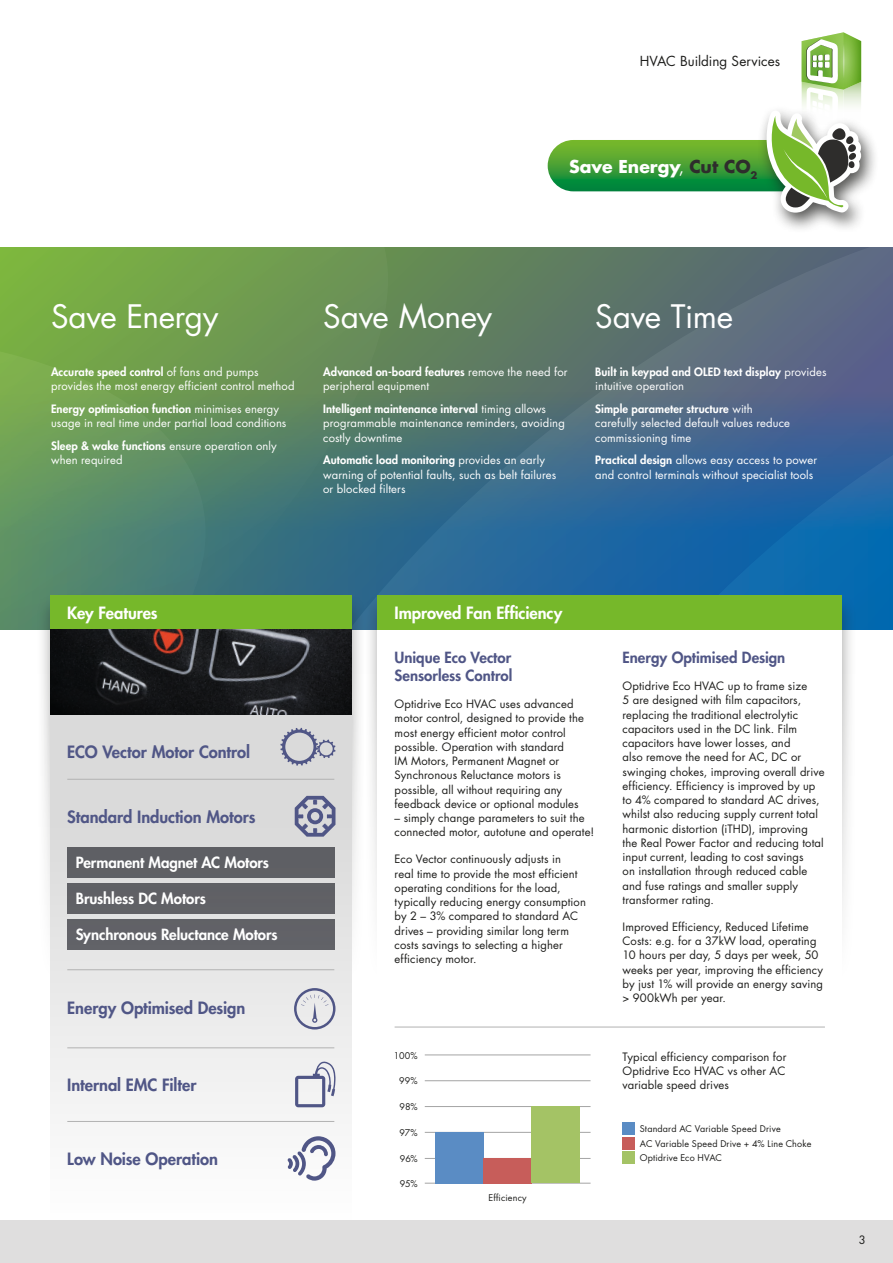
<style>
.page{position:relative;width:893px;height:1263px;background:#fff}
.page>*{position:absolute;margin:0;border:0;box-sizing:border-box;transform-origin:0 0}
.t1{font:31.5px "Futura Std";letter-spacing:-.01em;color:#fff}
.t2{font:700 17.25px "Futura Std";color:#fff}
.t3{font:800 16.5px "Futura Std";letter-spacing:-.005em;color:#505686}
.Block_Heading{font:800 16.5px "Futura Std";letter-spacing:-.005em;color:#fff}
.t4{font:800 15px "Futura Std";letter-spacing:-.005em;color:#fff}
.t5{font:800 15px/18px "Futura Std";color:#505686}
.t6{font:13.5px "Futura Std";color:#1d1d1b}
.BODY{font:11.25px/14.2px "Futura Std";letter-spacing:.01em;color:#1d1d1b}
.BODY-2{font:11.25px/14.2px "Futura Std";letter-spacing:.01em;color:#fff}
.BODY-3{font:800 11.25px/14.2px "Futura Std";letter-spacing:.01em;color:#fff}
.t7{font:9px "Futura Std";letter-spacing:.015em;color:#1d1d1b}
.s1{font-weight:400}
.s2{color:#2e2d2c}
.s3{font-weight:800}
</style>
<div class="page">
<div style="left:0;top:247px;width:147px;height:28px;background:#7bb142"></div>
<svg style="left:0;top:275px;width:147px;height:354px;background:#699c59"></svg>
<svg style="left:147px;top:247px;width:746px;height:382px;background:#49757a"></svg>
<div style="left:363px;top:594px;width:493px;height:411px;background:#1d1d1b;opacity:.4"></div>
<div style="left:378px;top:595px;width:464px;height:383px;background:#fff"></div>
<div style="left:36px;top:594px;width:330px;height:411px;background:#1d1d1b;opacity:.4"></div>
<div style="left:50px;top:714px;width:301px;height:506px;background:linear-gradient(to bottom,#d1d1d1,#fcfcfc)"></div>
<svg style="left:546px;top:139px;width:263px;height:54px;background:#409f35"></svg>
<div style="left:545px;top:137px;width:265px;height:57px;border:3px solid #fff;border-radius:27px"></div>
<div style="left:757px;top:105px;width:122px;height:129px;background:#1d1d1b;opacity:.75"></div>
<svg style="left:767px;top:32px;width:94px;height:181px"></svg>
<div style="left:67px;top:847px;width:267px;height:31px;background:#5e5f64"></div>
<div style="left:67px;top:883px;width:267px;height:31px;background:#606165"></div>
<div style="left:67px;top:919px;width:267px;height:30px;background:#616267"></div>
<div style="left:0;top:1220px;width:893px;height:43px;background:#dfdede"></div>
<div style="left:378px;top:595px;width:464px;height:34px;background:#76b82a"></div>
<div style="left:50px;top:595px;width:301px;height:34px;background:#76b82a"></div>
<img style="left:50px;top:629px;width:301px;height:85px">
<hr style="left:67px;top:779px;width:267px;height:1px;background:#b2b2b2">
<hr style="left:67px;top:969px;width:267px;height:1px;background:#b2b2b2">
<hr style="left:67px;top:1047px;width:267px;height:1px;background:#b2b2b2">
<hr style="left:67px;top:1121px;width:267px;height:1px;background:#b2b2b2">
<svg style="left:294px;top:988px;width:41px;height:41px;background:#cacbd5"></svg>
<svg style="left:287px;top:1136px;width:48px;height:44px"></svg>
<svg style="left:280px;top:727px;width:56px;height:39px;background:#bbbdc7"></svg>
<svg style="left:295px;top:796px;width:40px;height:41px;background:#9b9eb4"></svg>
<svg style="left:295px;top:1061px;width:41px;height:46px"></svg>
<div style="left:622px;top:1122px;width:13px;height:13px;background:#5a8cc4"></div>
<div style="left:622px;top:1137px;width:13px;height:13px;background:#c75d5a"></div>
<div style="left:622px;top:1151px;width:13px;height:13px;background:#a4c365"></div>
<hr style="left:425px;top:1158px;width:166px;height:1px;background:#a4a4a4">
<hr style="left:425px;top:1183px;width:166px;height:1px;background:#a4a4a4">
<hr style="left:425px;top:1132px;width:166px;height:1px;background:#a4a4a4">
<hr style="left:425px;top:1106px;width:166px;height:1px;background:#a4a4a4">
<hr style="left:425px;top:1080px;width:166px;height:1px;background:#a4a4a4">
<hr style="left:425px;top:1055px;width:166px;height:1px;background:#a4a4a4">
<div style="left:435px;top:1132px;width:48px;height:51px;background:#5a8cc4"></div>
<div style="left:483px;top:1158px;width:48px;height:25px;background:#c75d5a"></div>
<div style="left:531px;top:1106px;width:48px;height:77px;background:#a4c365"></div>
<hr style="left:395px;top:1027px;width:430px;height:1px;background:#b2b2b2">
<p class="t6" style="left:640px;top:53px;width:142px">HVAC Building Services</p>
<p class="t2" style="left:569px;top:155px;width:190px">Save Energy<span class="s1">,</span> <span class="s2">Cut CO</span><sub>2</sub></p>
<h1 class="t1" style="left:51px;top:296px;width:169px">Save Energy</h1>
<p class="BODY-2" style="left:51px;top:365px;width:245px"><span class="s3">Accurate speed control</span> of fans and pumps provides the most energy efficient control method</p>
<p class="BODY-2" style="left:51px;top:402px;width:237px"><span class="s3">Energy optimisation function</span> minimises energy usage in real time under partial load conditions</p>
<p class="BODY-2" style="left:51px;top:439px;width:227px"><span class="s3">Sleep &amp; wake functions</span> ensure operation only when required</p>
<h1 class="t1" style="left:323px;top:296px;width:170px">Save Money</h1>
<p class="BODY-2" style="left:323px;top:365px;width:246px"><span class="s3">Advanced on-board features</span> remove the need for peripheral equipment</p>
<p class="BODY-2" style="left:323px;top:402px;width:243px"><span class="s3">Intelligent maintenance interval</span> timing allows programmable maintenance reminders, avoiding costly downtime</p>
<p class="BODY-2" style="left:323px;top:453px;width:235px"><span class="s3">Automatic load monitoring</span> provides an early warning of potential faults, such as belt failures or blocked filters</p>
<h1 class="t1" style="left:595px;top:296px;width:139px">Save Time</h1>
<p class="BODY-3" style="left:595px;top:365px;width:233px">Built in keypad and OLED text display <span class="s1">provides intuitive operation</span></p>
<p class="BODY-2" style="left:595px;top:402px;width:196px"><span class="s3">Simple parameter structure</span> with carefully selected default values reduce commissioning time</p>
<p class="BODY-2" style="left:595px;top:453px;width:223px"><span class="s3">Practical design</span> allows easy access to power and control terminals without specialist tools</p>
<p class="Block_Heading" style="left:67px;top:603px;width:92px">Key Features</p>
<p class="t3" style="left:67px;top:741px;width:184px">ECO Vector Motor Control</p>
<p class="t3" style="left:67px;top:806px;width:190px">Standard Induction Motors</p>
<p class="t4" style="left:76px;top:853px;width:195px">Permanent Magnet AC Motors</p>
<p class="t4" style="left:76px;top:889px;width:132px">Brushless DC Motors</p>
<p class="t4" style="left:76px;top:924px;width:203px">Synchronous Reluctance Motors</p>
<p class="t3" style="left:67px;top:997px;width:179px">Energy Optimised Design</p>
<p class="t3" style="left:67px;top:1075px;width:131px">Internal EMC Filter</p>
<p class="t3" style="left:67px;top:1149px;width:152px">Low Noise Operation</p>
<p class="Block_Heading" style="left:395px;top:603px;width:169px">Improved Fan Efficiency</p>
<h3 class="t5" style="left:395px;top:648px;width:119px">Unique Eco Vector<br>Sensorless Control</h3>
<p class="BODY" style="left:395px;top:697px;width:191px">Optidrive Eco HVAC uses advanced motor control, designed to provide the most energy efficient motor control possible. Operation with standard<br>IM Motors, Permanent Magnet or Synchronous Reluctance motors is possible, all without requiring any feedback device or optional modules</p>
<p class="BODY" style="left:395px;top:811px;width:201px">– simply change parameters to suit the connected motor, autotune and operate!</p>
<p class="BODY" style="left:395px;top:852px;width:193px">Eco Vector continuously adjusts in<br>real time to provide the most efficient operating conditions for the load, typically reducing energy consumption by 2 – 3% compared to standard AC drives – providing similar long term costs savings to selecting a higher efficiency motor.</p>
<p class="t7" style="left:394px;top:1049px;width:25px">100%</p>
<p class="t7" style="left:399px;top:1075px;width:20px">99%</p>
<p class="t7" style="left:400px;top:1101px;width:20px">98%</p>
<p class="t7" style="left:399px;top:1127px;width:20px">97%</p>
<p class="t7" style="left:400px;top:1153px;width:19px">96%</p>
<p class="t7" style="left:400px;top:1178px;width:20px">95%</p>
<p class="t7" style="left:489px;top:1192px;width:40px">Efficiency</p>
<h3 class="t5" style="left:622px;top:648px;width:164px">Energy Optimised Design</h3>
<p class="BODY" style="left:622px;top:679px;width:203px">Optidrive Eco HVAC up to frame size<br>5 are designed with film capacitors, replacing the traditional electrolytic capacitors used in the DC link. Film capacitors have lower losses, and<br>also remove the need for AC, DC or swinging chokes, improving overall drive efficiency. Efficiency is improved by up to 4% compared to standard AC drives, whilst also reducing supply current total harmonic distortion (iTHD), improving the Real Power Factor and reducing total input current, leading to cost savings<br>on installation through reduced cable and fuse ratings and smaller supply transformer rating.</p>
<p class="BODY" style="left:622px;top:920px;width:202px">Improved Efficiency, Reduced Lifetime Costs: e.g. for a 37kW load, operating 10 hours per day, 5 days per week, 50 weeks per year, improving the efficiency by just 1% will provide an energy saving &gt; 900kWh per year.</p>
<p class="BODY" style="left:622px;top:1049px;width:165px;text-align:justify">Typical efficiency comparison for Optidrive Eco HVAC vs other AC variable speed drives</p>
<p class="t7" style="left:640px;top:1123px;width:142px">Standard AC Variable Speed Drive</p>
<p class="t7" style="left:640px;top:1137px;width:173px">AC Variable Speed Drive + 4% Line Choke</p>
<p class="t7" style="left:640px;top:1152px;width:84px">Optidrive Eco HVAC</p>
<p class="BODY" style="left:859px;top:1232px;width:8px">3</p>
</div>
